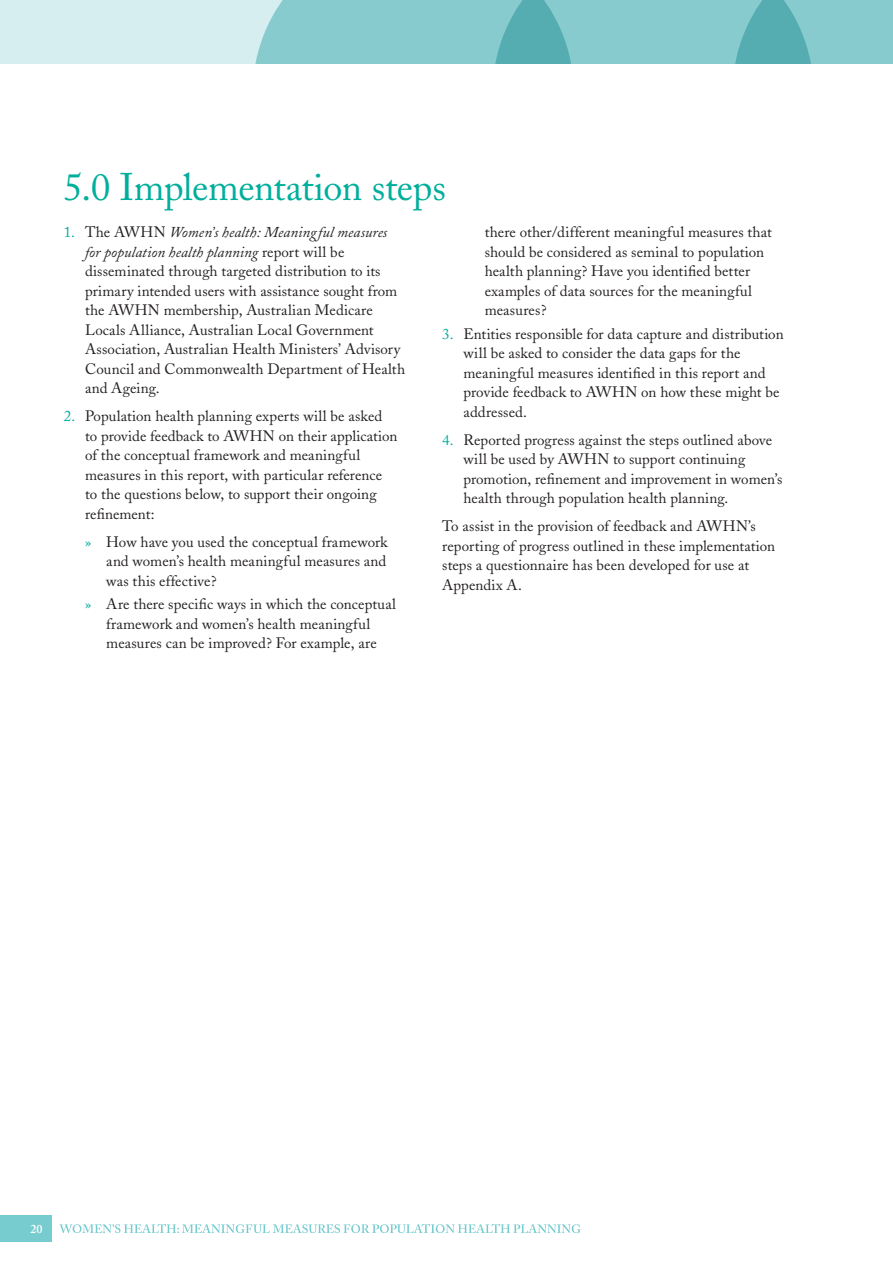
<style>
.page{position:relative;width:893px;height:1263px;background:#fff}
.page>*{position:absolute;margin:0;border:0;box-sizing:border-box;transform-origin:0 0}
.t1{font:38.25px "Adobe Caslon";letter-spacing:-.015em;color:#00ae9c}
.t2{font:15px/19.5px "Adobe Caslon";letter-spacing:.005em;color:#231f20}
.t3{font:600 12px "Adobe Caslon";color:#fff}
.s1{color:#00ae9d}
.s2{font-style:italic}
</style>
<div class="page">
<div style="left:0;top:0;width:893px;height:64px;background:#d6eeef"></div>
<svg style="left:255px;top:0;width:638px;height:64px"></svg>
<svg style="left:59px;top:1224px;width:522px;height:9px"></svg>
<div style="left:0;top:1215px;width:51px;height:27px;background:#77ccd0"></div>
<h1 class="t1" style="left:64px;top:164px;width:384px">5.0 Implementation steps</h1>
<p class="t2" style="left:85px;top:222px;width:322px;text-indent:-21px"><span class="s1">1.</span> The AWHN <span class="s2">Women’s health: Meaningful measures for population health planning</span> report will be disseminated through targeted distribution to its primary intended users with assistance sought from the AWHN membership, Australian Medicare Locals Alliance, Australian Local Government Association, Australian Health Ministers’ Advisory Council and Commonwealth Department of Health and Ageing.</p>
<p class="t2" style="left:85px;top:406px;width:314px;text-indent:-21px"><span class="s1">2.</span> Population health planning experts will be asked to provide feedback to AWHN on their application of the conceptual framework and meaningful measures in this report, with particular reference to the questions below, to support their ongoing refinement:</p>
<p class="t2" style="left:106px;top:532px;width:283px;text-align:justify;text-indent:-21px"><span class="s1">»</span> How have you used the conceptual framework and women’s health meaningful measures and was this effective?</p>
<p class="t2" style="left:85px;top:595px;width:313px;text-align:center"><span class="s1">»</span> Are there specific ways in which the conceptual framework and women’s health meaningful measures can be improved? For example, are</p>
<p class="t2" style="left:485px;top:222px;width:289px">there other/different meaningful measures that should be considered as seminal to population health planning? Have you identified better examples of data sources for the meaningful measures?</p>
<p class="t2" style="left:463px;top:324px;width:322px;text-indent:-21px"><span class="s1">3.</span> Entities responsible for data capture and distribution will be asked to consider the data gaps for the meaningful measures identified in this report and provide feedback to AWHN on how these might be addressed.</p>
<p class="t2" style="left:463px;top:430px;width:320px;text-indent:-21px"><span class="s1">4.</span> Reported progress against the steps outlined above will be used by AWHN to support continuing promotion, refinement and improvement in women’s health through population health planning.</p>
<p class="t2" style="left:442px;top:517px;width:334px">To assist in the provision of feedback and AWHN’s reporting of progress outlined in these implementation steps a questionnaire has been developed for use at Appendix A.</p>
<p class="t3" style="left:31px;top:1222px;width:13px">20</p>
</div>
